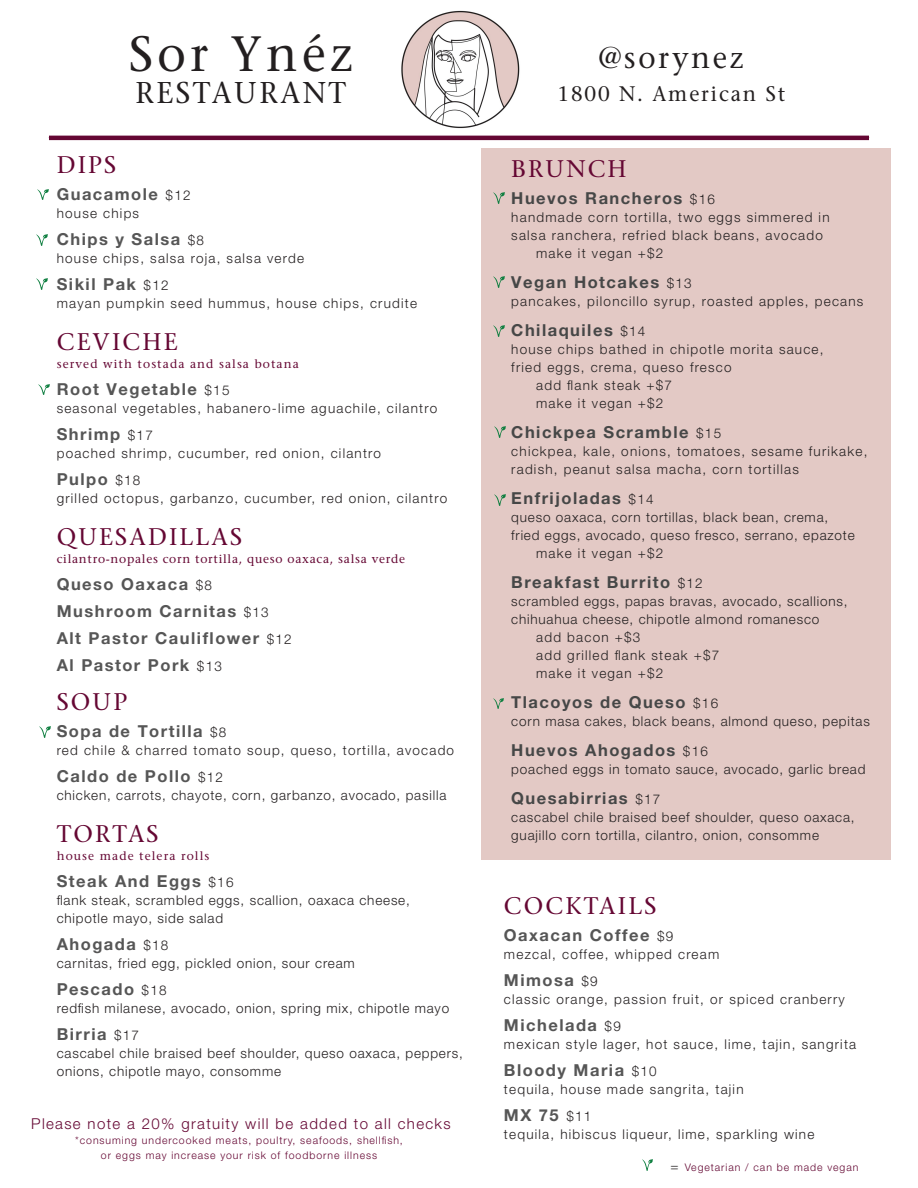
<style>
.page{position:relative;width:918px;height:1188px;background:#fff}
.page>*{position:absolute;margin:0;border:0;box-sizing:border-box;transform-origin:0 0}
.t1{font:500 49.5px "Stone Serif Std";letter-spacing:.09em;color:#231f20}
.t2{font:500 30px "Stone Serif Std";letter-spacing:.09em;color:#231f20}
.t3{font:500 24px "Stone Serif Std";letter-spacing:.09em;color:#650733}
.t4{font:500 21px "Stone Serif Std";letter-spacing:.09em;color:#231f20}
.t5{font:16.5px/27px "Helvetica Neue LT 75 Bd";letter-spacing:.09em;color:#565656}
.t6{font:16.5px "Helvetica Neue LT 75 Bd";letter-spacing:.09em;color:#464747}
.t7{font:300 15px "Helvetica Neue LT Std";letter-spacing:.09em;color:#650733}
.t8{font:300 13.5px/18px "Helvetica Neue LT Std";letter-spacing:.09em;color:#231f20}
.t9{font:300 13.5px/18px "Helvetica Neue LT Std";letter-spacing:.06em;color:#231f20}
.t10{font:500 12px "Stone Serif Std";letter-spacing:.09em;color:#650733}
.t11{font:500 12px "Stone Serif Std";letter-spacing:.06em;color:#650733}
.t12{font:300 10.5px/15px "Helvetica Neue LT Std";letter-spacing:.09em;color:#650733;text-align:center}
.t13{font:300 10.5px "Helvetica Neue LT Std";letter-spacing:.09em;color:#640833}
.s1{font-family:"Helvetica Neue LT Std";font-weight:300;font-size:13.5px;color:#231f20}
.s2{font-size:13.5px;color:#231f20}
</style>
<div class="page">
<div style="left:481px;top:148px;width:410px;height:712px;background:#e3c9c5"></div>
<img style="left:401px;top:10px;width:119px;height:119px">
<svg style="left:38px;top:189px;width:10px;height:11px"></svg>
<svg style="left:37px;top:235px;width:10px;height:10px"></svg>
<svg style="left:37px;top:279px;width:10px;height:10px"></svg>
<svg style="left:38px;top:384px;width:11px;height:11px"></svg>
<svg style="left:40px;top:727px;width:11px;height:11px"></svg>
<svg style="left:494px;top:326px;width:11px;height:11px"></svg>
<svg style="left:494px;top:193px;width:11px;height:11px"></svg>
<svg style="left:642px;top:1160px;width:11px;height:11px"></svg>
<svg style="left:494px;top:427px;width:11px;height:11px"></svg>
<svg style="left:495px;top:494px;width:10px;height:11px"></svg>
<svg style="left:493px;top:698px;width:11px;height:11px"></svg>
<hr style="left:49px;top:136px;width:820px;height:4px;background:#650733">
<svg style="left:494px;top:277px;width:11px;height:11px"></svg>
<h1 class="t1" style="left:129px;top:24px;width:225px">Sor Ynéz</h1>
<h2 class="t2" style="left:136px;top:75px;width:212px">RESTAURANT</h2>
<h3 class="t3" style="left:57px;top:151px;width:61px">DIPS</h3>
<p class="t5" style="left:57px;top:180px;width:135px">Guacamole <span class="s1">$12</span></p>
<p class="t8" style="left:57px;top:204px;width:84px">house chips</p>
<p class="t5" style="left:57px;top:225px;width:149px">Chips y Salsa <span class="s1">$8</span></p>
<p class="t8" style="left:57px;top:249px;width:249px">house chips, salsa roja, salsa verde</p>
<p class="t5" style="left:57px;top:270px;width:113px">Sikil Pak <span class="s1">$12</span></p>
<p class="t8" style="left:57px;top:294px;width:362px">mayan pumpkin seed hummus, house chips, crudite</p>
<h3 class="t3" style="left:57px;top:328px;width:122px">CEVICHE</h3>
<p class="t10" style="left:57px;top:357px;width:244px">served with tostada and salsa botana</p>
<p class="t5" style="left:57px;top:375px;width:174px">Root Vegetable <span class="s1">$15</span></p>
<p class="t8" style="left:57px;top:399px;width:382px">seasonal vegetables, habanero-lime aguachile, cilantro</p>
<p class="t5" style="left:57px;top:420px;width:98px">Shrimp <span class="s1">$17</span></p>
<p class="t8" style="left:57px;top:444px;width:326px">poached shrimp, cucumber, red onion, cilantro</p>
<p class="t5" style="left:57px;top:465px;width:85px">Pulpo <span class="s1">$18</span></p>
<p class="t8" style="left:57px;top:489px;width:392px">grilled octopus, garbanzo, cucumber, red onion, cilantro</p>
<h3 class="t3" style="left:57px;top:523px;width:187px">QUESADILLAS</h3>
<p class="t11" style="left:57px;top:552px;width:350px">cilantro-nopales corn tortilla, queso oaxaca, salsa verde</p>
<p class="t5" style="left:57px;top:570px;width:237px">Queso Oaxaca <span class="s1">$8<br></span>Mushroom Carnitas <span class="s1">$13<br></span>Alt Pastor Cauliflower <span class="s1">$12<br></span>Al Pastor Pork <span class="s1">$13</span></p>
<h3 class="t3" style="left:57px;top:688px;width:72px">SOUP</h3>
<p class="t5" style="left:57px;top:717px;width:171px">Sopa de Tortilla <span class="s1">$8</span></p>
<p class="t8" style="left:57px;top:741px;width:399px">red chile &amp; charred tomato soup, queso, tortilla, avocado</p>
<p class="t5" style="left:57px;top:762px;width:168px">Caldo de Pollo <span class="s1">$12</span></p>
<p class="t9" style="left:57px;top:786px;width:391px">chicken, carrots, chayote, corn, garbanzo, avocado, pasilla</p>
<h3 class="t3" style="left:57px;top:820px;width:103px">TORTAS</h3>
<p class="t10" style="left:57px;top:849px;width:154px">house made telera rolls</p>
<p class="t5" style="left:57px;top:867px;width:178px">Steak And Eggs <span class="s1">$16</span></p>
<p class="t9" style="left:57px;top:891px;width:355px">flank steak, scrambled eggs, scallion, oaxaca cheese, chipotle mayo, side salad</p>
<p class="t5" style="left:57px;top:930px;width:113px">Ahogada <span class="s1">$18</span></p>
<p class="t9" style="left:57px;top:954px;width:300px">carnitas, fried egg, pickled onion, sour cream</p>
<p class="t5" style="left:57px;top:975px;width:111px">Pescado <span class="s1">$18</span></p>
<p class="t9" style="left:57px;top:999px;width:394px">redfish milanese, avocado, onion, spring mix, chipotle mayo</p>
<p class="t5" style="left:57px;top:1020px;width:84px">Birria <span class="s1">$17</span></p>
<p class="t9" style="left:57px;top:1044px;width:408px">cascabel chile braised beef shoulder, queso oaxaca, peppers, onions, chipotle mayo, consomme</p>
<p class="t7" style="left:31px;top:1115px;width:421px">Please note a 20% gratuity will be added to all checks</p>
<p class="t12" style="left:75px;top:1133px;width:329px">*consuming undercooked meats, poultry, seafoods, shellfish, or eggs may increase your risk of foodborne illness</p>
<h2 class="t2" style="left:599px;top:40px;width:146px">@sorynez</h2>
<h3 class="t4" style="left:558px;top:81px;width:229px">1800 N. American St</h3>
<h3 class="t3" style="left:511px;top:154px;width:117px">BRUNCH</h3>
<p class="t6" style="left:511px;top:187px;width:205px">Huevos Rancheros <span class="s1">$16</span></p>
<p class="t8" style="left:511px;top:208px;width:320px">handmade corn tortilla, two eggs simmered in</p>
<p class="t8" style="left:511px;top:226px;width:313px">salsa ranchera, refried black beans, avocado</p>
<p class="t8" style="left:536px;top:244px;width:129px">make it vegan +$2</p>
<p class="t6" style="left:511px;top:271px;width:182px">Vegan Hotcakes <span class="s1">$13</span></p>
<p class="t8" style="left:511px;top:292px;width:354px">pancakes, piloncillo syrup, roasted apples, pecans</p>
<p class="t6" style="left:511px;top:319px;width:136px">Chilaquiles <span class="s1">$14</span></p>
<p class="t8" style="left:511px;top:340px;width:314px">house chips bathed in chipotle morita sauce,</p>
<p class="t8" style="left:511px;top:358px;width:222px">fried eggs, crema, queso fresco</p>
<p class="t8" style="left:536px;top:376px;width:137px">add flank steak +$7</p>
<p class="t8" style="left:536px;top:394px;width:129px">make it vegan +$2</p>
<p class="t6" style="left:511px;top:421px;width:211px">Chickpea Scramble <span class="s1">$15</span></p>
<p class="t8" style="left:511px;top:442px;width:358px">chickpea, kale, onions, tomatoes, sesame furikake, radish, peanut salsa macha, corn tortillas</p>
<p class="t6" style="left:511px;top:487px;width:144px">Enfrijoladas <span class="s1">$14</span></p>
<p class="t9" style="left:511px;top:508px;width:318px">queso oaxaca, corn tortillas, black bean, crema,</p>
<p class="t9" style="left:511px;top:526px;width:345px">fried eggs, avocado, queso fresco, serrano, epazote</p>
<p class="t8" style="left:536px;top:544px;width:129px">make it vegan +$2</p>
<p class="t6" style="left:511px;top:571px;width:193px">Breakfast Burrito <span class="s1">$12</span></p>
<p class="t9" style="left:511px;top:592px;width:338px">scrambled eggs, papas bravas, avocado, scallions,</p>
<p class="t9" style="left:511px;top:610px;width:310px">chihuahua cheese, chipotle almond romanesco</p>
<p class="t8" style="left:536px;top:628px;width:106px">add bacon +$3</p>
<p class="t8" style="left:536px;top:646px;width:185px">add grilled flank steak +$7</p>
<p class="t8" style="left:536px;top:664px;width:129px">make it vegan +$2</p>
<p class="t6" style="left:511px;top:691px;width:208px">Tlacoyos de Queso <span class="s1">$16</span></p>
<p class="t9" style="left:511px;top:712px;width:360px">corn masa cakes, black beans, almond queso, pepitas</p>
<p class="t6" style="left:511px;top:739px;width:198px">Huevos Ahogados <span class="s1">$16</span></p>
<p class="t9" style="left:511px;top:760px;width:356px">poached eggs in tomato sauce, avocado, garlic bread</p>
<p class="t6" style="left:511px;top:787px;width:151px">Quesabirrias <span class="s1">$17</span></p>
<p class="t9" style="left:511px;top:808px;width:345px">cascabel chile braised beef shoulder, queso oaxaca, guajillo corn tortilla, cilantro, onion, consomme</p>
<h3 class="t3" style="left:504px;top:891px;width:154px">COCKTAILS</h3>
<p class="t5" style="left:504px;top:921px;width:171px">Oaxacan Coffee <span class="s1">$9</span></p>
<p class="t8" style="left:504px;top:945px;width:217px">mezcal, coffee, whipped cream</p>
<p class="t5" style="left:504px;top:966px;width:95px">Mimosa <span class="s1">$9</span></p>
<p class="t8" style="left:504px;top:990px;width:342px">classic orange, passion fruit, or spiced cranberry</p>
<p class="t5" style="left:504px;top:1011px;width:118px">Michelada <span class="s1">$9</span></p>
<p class="t8" style="left:504px;top:1035px;width:354px">mexican style lager, hot sauce, lime, tajin, sangrita</p>
<p class="t5" style="left:504px;top:1056px;width:154px">Bloody Maria <span class="s1">$10</span></p>
<p class="t8" style="left:504px;top:1080px;width:241px">tequila, house made sangrita, tajin</p>
<p class="t5" style="left:504px;top:1101px;width:89px">MX 75 <span class="s1">$11</span></p>
<p class="t8" style="left:504px;top:1125px;width:312px">tequila, hibiscus liqueur, lime, sparkling wine</p>
<p class="t13" style="left:670px;top:1160px;width:189px"><span class="s2">=</span> Vegetarian / can be made vegan</p>
</div>
